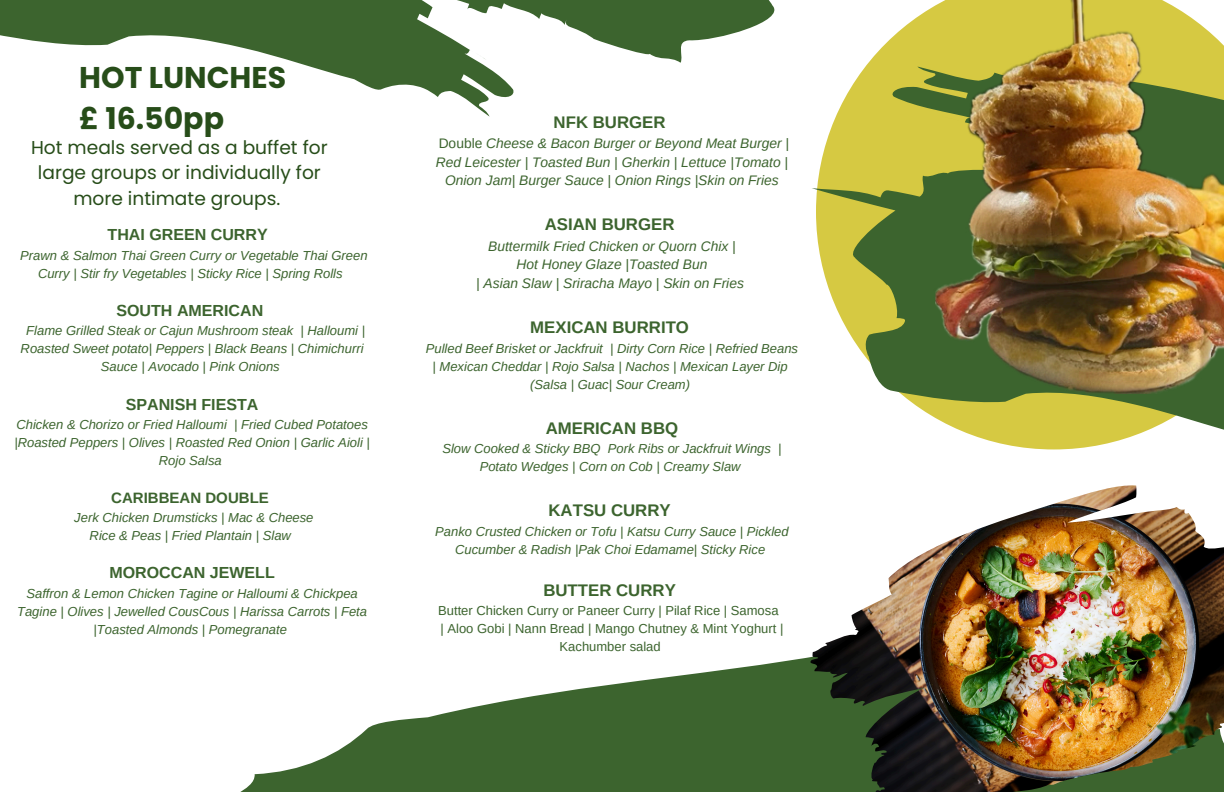
<style>
.page{position:relative;width:1224px;height:792px;background:#fff}
.page>*{position:absolute;margin:0;border:0;box-sizing:border-box;transform-origin:0 0}
.t1{font:700 30px/41.2px "Poppins";color:#274d19}
.t2{font:18.6px/25.5px "Poppins";color:#274d19;text-align:center}
.t3{font:700 16.8px "Arimo";color:#3c642e}
.t4{font:700 16px "Arimo";color:#3c642e}
.t5{font:700 15px "Arimo";color:#3c642e}
.t6{font:italic 13.8px/18.8px "Arimo";color:#3c642e;text-align:center}
.t7{font:italic 13px/18px "Arimo";color:#3c642e;text-align:center}
.t8{font:13px/18px "Arimo";color:#3c642e;text-align:center}
.s1{font-style:normal}
</style>
<div class="page">
<svg style="left:0;top:0;width:775px;height:117px"></svg>
<svg style="left:475px;top:50px;width:11px;height:13px"></svg>
<svg style="left:240px;top:657px;width:571px;height:135px;fill:#3c642e"></svg>
<svg style="left:812px;top:12px;width:412px;height:438px"></svg>
<img style="left:811px;top:485px;width:413px;height:307px">
<img style="left:925px;top:0;width:299px;height:393px">
<p class="t1" style="left:79px;top:57px;width:209px">HOT LUNCHES £ 16.50pp</p>
<p class="t2" style="left:31px;top:135px;width:298px">Hot meals served as a buffet for large groups or individually for more intimate groups.</p>
<p class="t4" style="left:108px;top:226px;width:162px">THAI GREEN CURRY</p>
<p class="t7" style="left:20px;top:246px;width:349px">Prawn &amp; Salmon Thai Green Curry or Vegetable Thai Green<br>Curry | Stir fry Vegetables | Sticky Rice | Spring Rolls</p>
<p class="t4" style="left:116px;top:301px;width:148px">SOUTH AMERICAN</p>
<p class="t7" style="left:21px;top:322px;width:346px">Flame Grilled Steak or Cajun Mushroom steak | Halloumi |<br>Roasted Sweet potato| Peppers | Black Beans | Chimichurri<br>Sauce | Avocado | Pink Onions</p>
<p class="t4" style="left:126px;top:395px;width:134px">SPANISH FIESTA</p>
<p class="t7" style="left:14px;top:416px;width:357px">Chicken &amp; Chorizo or Fried Halloumi | Fried Cubed Potatoes |Roasted Peppers | Olives | Roasted Red Onion | Garlic Aioli |<br>Rojo Salsa</p>
<p class="t5" style="left:111px;top:489px;width:159px">CARIBBEAN DOUBLE</p>
<p class="t7" style="left:74px;top:509px;width:241px">Jerk Chicken Drumsticks | Mac &amp; Cheese</p>
<p class="t7" style="left:90px;top:527px;width:203px">Rice &amp; Peas | Fried Plantain | Slaw</p>
<p class="t4" style="left:109px;top:564px;width:167px">MOROCCAN JEWELL</p>
<p class="t7" style="left:17px;top:584px;width:351px">Saffron &amp; Lemon Chicken Tagine or Halloumi &amp; Chickpea<br>Tagine | Olives | Jewelled CousCous | Harissa Carrots | Feta |Toasted Almonds | Pomegranate</p>
<h1 class="t3" style="left:554px;top:112px;width:114px">NFK BURGER</h1>
<p class="t6" style="left:436px;top:134px;width:355px"><span class="s1">Double</span> Cheese &amp; Bacon Burger or Beyond Meat Burger |<br>Red Leicester | Toasted Bun | Gherkin | Lettuce |Tomato |<br>Onion Jam| Burger Sauce | Onion Rings |Skin on Fries</p>
<p class="t3" style="left:545px;top:215px;width:131px">ASIAN BURGER</p>
<p class="t6" style="left:488px;top:236px;width:249px">Buttermilk Fried Chicken or Quorn Chix |</p>
<p class="t6" style="left:517px;top:255px;width:192px">Hot Honey Glaze |Toasted Bun</p>
<p class="t6" style="left:476px;top:274px;width:269px">| Asian Slaw | Sriracha Mayo | Skin on Fries</p>
<p class="t3" style="left:530px;top:318px;width:160px">MEXICAN BURRITO</p>
<p class="t7" style="left:426px;top:339px;width:374px">Pulled Beef Brisket or Jackfruit | Dirty Corn Rice | Refried Beans | Mexican Cheddar | Rojo Salsa | Nachos | Mexican Layer Dip</p>
<p class="t7" style="left:530px;top:375px;width:161px">(Salsa | Guac| Sour Cream)</p>
<p class="t3" style="left:546px;top:418px;width:134px">AMERICAN BBQ</p>
<p class="t7" style="left:442px;top:440px;width:341px">Slow Cooked &amp; Sticky BBQ Pork Ribs or Jackfruit Wings |<br>Potato Wedges | Corn on Cob | Creamy Slaw</p>
<p class="t3" style="left:549px;top:501px;width:124px">KATSU CURRY</p>
<p class="t7" style="left:435px;top:522px;width:355px">Panko Crusted Chicken or Tofu | Katsu Curry Sauce | Pickled<br>Cucumber &amp; Radish |Pak Choi Edamame| Sticky Rice</p>
<p class="t3" style="left:543px;top:580px;width:134px">BUTTER CURRY</p>
<p class="t8" style="left:438px;top:602px;width:342px">Butter Chicken Curry or Paneer Curry | Pilaf Rice | Samosa</p>
<p class="t8" style="left:441px;top:620px;width:344px">| Aloo Gobi | Nann Bread | Mango Chutney &amp; Mint Yoghurt |<br>Kachumber salad</p>
</div>
